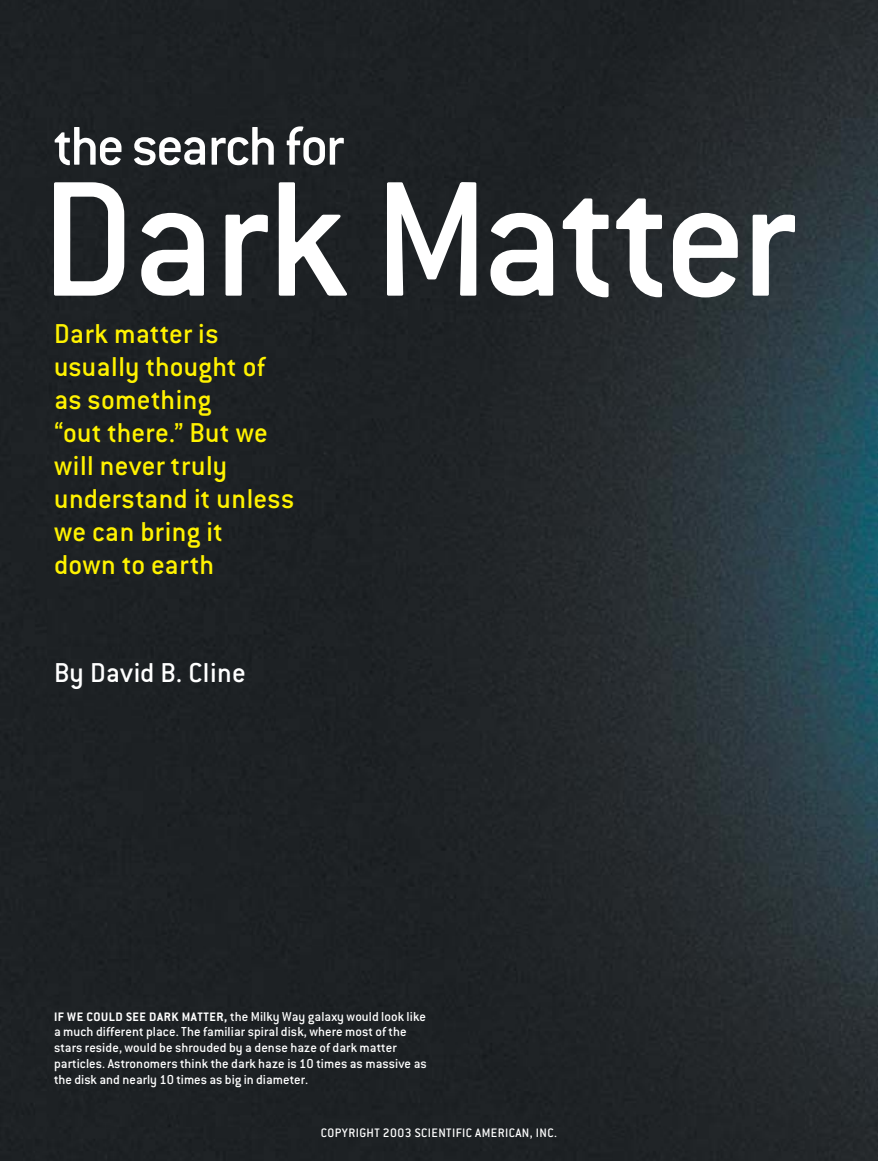
<style>
.page{position:relative;width:878px;height:1161px;background:#fff}
.page>*{position:absolute;margin:0;border:0;box-sizing:border-box;transform-origin:0 0}
.t1{font:500 180px "Conduit ITC";letter-spacing:-.025em;color:#fff}
.t2{font:500 59.85px "Conduit ITC";letter-spacing:-.035em;color:#fff}
.t3{font:500 30px/33px "Conduit ITC";letter-spacing:.01em;color:#fff200}
.t4{font:500 30px "Conduit ITC";color:#fff}
.t5{font:500 14.25px/15.8px "Conduit ITC";letter-spacing:.005em;color:#fff}
.t6{font:500 13.5px "Conduit ITC";letter-spacing:.03em;color:#fff}
.s1{font-weight:700;font-size:13.5px}
</style>
<div class="page">
<img style="left:0;top:0;width:878px;height:1161px">
<h2 class="t2" style="left:54px;top:125px;width:291px">the search for</h2>
<h1 class="t1" style="left:40px;top:178px;width:757px">Dark Matter</h1>
<h3 class="t3" style="left:54px;top:320px;width:242px">Dark matter is usually thought of as something<br>“out there.” But we will never truly understand it unless we can bring it<br>down to earth</h3>
<h3 class="t4" style="left:54px;top:662px;width:193px">By David B. Cline</h3>
<p class="t5" style="left:54px;top:1010px;width:374px"><span class="s1">IF WE COULD SEE DARK MATTER,</span> the Milky Way galaxy would look like a much different place. The familiar spiral disk, where most of the stars reside, would be shrouded by a dense haze of dark matter particles. Astronomers think the dark haze is 10 times as massive as the disk and nearly 10 times as big in diameter.</p>
<p class="t6" style="left:321px;top:1128px;width:237px">COPYRIGHT 2003 SCIENTIFIC AMERICAN, INC.</p>
</div>
